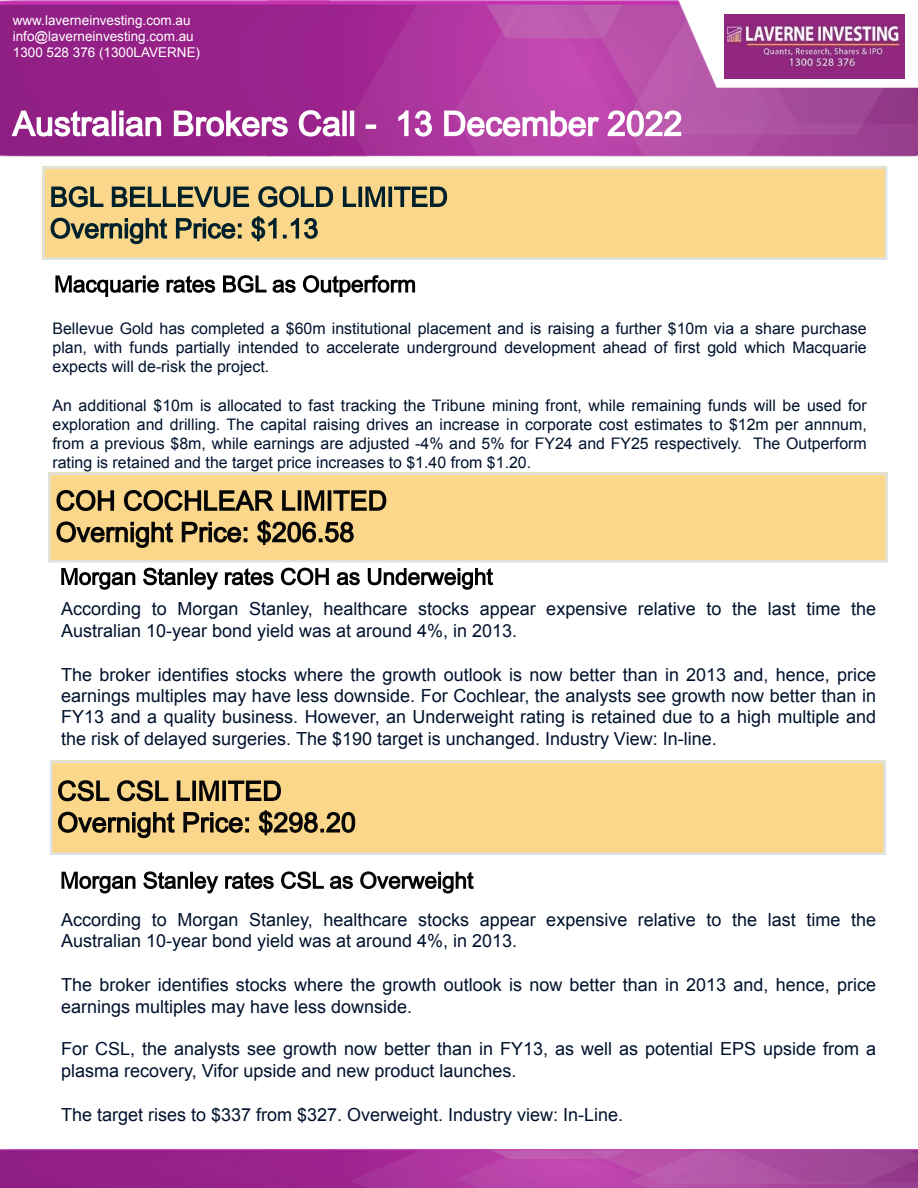
<style>
.page{position:relative;width:918px;height:1188px;background:#fff}
.page>*{position:absolute;margin:0;border:0;box-sizing:border-box;transform-origin:0 0}
.t1{font:18px/21.3px "Arial";color:#00122d}
.t2{font:15.9px/18.9px "Arial";color:#00122d;text-align:justify}
.t3{font:13.5px/16.4px "Arial";color:#fff}
</style>
<div class="page">
<img style="left:0;top:0;width:918px;height:156px">
<svg style="left:12px;top:110px;width:669px;height:27px"></svg>
<img style="left:0;top:1150px;width:918px;height:38px">
<svg style="left:55px;top:275px;width:360px;height:22px"></svg>
<svg style="left:61px;top:871px;width:413px;height:22px"></svg>
<div style="left:50px;top:760px;width:836px;height:95px;background:#fad78a"></div>
<div style="left:50px;top:760px;width:836px;height:95px;border:2px solid #dae4ea"></div>
<svg style="left:58px;top:780px;width:223px;height:21px"></svg>
<svg style="left:58px;top:810px;width:297px;height:28px"></svg>
<div style="left:43px;top:166px;width:844px;height:94px;background:#fad78a"></div>
<div style="left:43px;top:166px;width:844px;height:94px;border:2px solid #dae4ea"></div>
<svg style="left:51px;top:186px;width:396px;height:21px"></svg>
<svg style="left:51px;top:216px;width:267px;height:28px"></svg>
<img style="left:724px;top:15px;width:180px;height:64px">
<svg style="left:61px;top:568px;width:432px;height:22px"></svg>
<div style="left:48px;top:472px;width:840px;height:90px;background:#fad78a"></div>
<div style="left:48px;top:472px;width:840px;height:90px;border:2px solid #dae4ea"></div>
<svg style="left:56px;top:490px;width:330px;height:21px"></svg>
<svg style="left:56px;top:520px;width:298px;height:28px"></svg>
<p class="t3" style="left:13px;top:12px;width:189px">www.laverneinvesting.com.au info@laverneinvesting.com.au<br>1300 528 376 (1300LAVERNE)</p>
<p class="t2" style="left:52px;top:319px;width:816px">Bellevue Gold has completed a $60m institutional placement and is raising a further $10m via a share purchase plan, with funds partially intended to accelerate underground development ahead of first gold which Macquarie expects will de-risk the project.</p>
<p class="t2" style="left:52px;top:396px;width:816px">An additional $10m is allocated to fast tracking the Tribune mining front, while remaining funds will be used for exploration and drilling. The capital raising drives an increase in corporate cost estimates to $12m per annnum, from a previous $8m, while earnings are adjusted -4% and 5% for FY24 and FY25 respectively. The Outperform rating is retained and the target price increases to $1.40 from $1.20.</p>
<p class="t1" style="left:61px;top:598px;width:816px">According to Morgan Stanley, healthcare stocks appear expensive relative to the last time the<br>Australian 10-year bond yield was at around 4%, in 2013.</p>
<p class="t1" style="left:61px;top:664px;width:816px;text-align:justify">The broker identifies stocks where the growth outlook is now better than in 2013 and, hence, price earnings multiples may have less downside. For Cochlear, the analysts see growth now better than in FY13 and a quality business. However, an Underweight rating is retained due to a high multiple and the risk of delayed surgeries. The $190 target is unchanged. Industry View: In-line.</p>
<p class="t1" style="left:61px;top:909px;width:816px">According to Morgan Stanley, healthcare stocks appear expensive relative to the last time the<br>Australian 10-year bond yield was at around 4%, in 2013.</p>
<p class="t1" style="left:61px;top:974px;width:816px">The broker identifies stocks where the growth outlook is now better than in 2013 and, hence, price earnings multiples may have less downside.</p>
<p class="t1" style="left:61px;top:1038px;width:816px">For CSL, the analysts see growth now better than in FY13, as well as potential EPS upside from a plasma recovery, Vifor upside and new product launches.</p>
<p class="t1" style="left:61px;top:1104px;width:563px">The target rises to $337 from $327. Overweight. Industry view: In-Line.</p>
</div>
